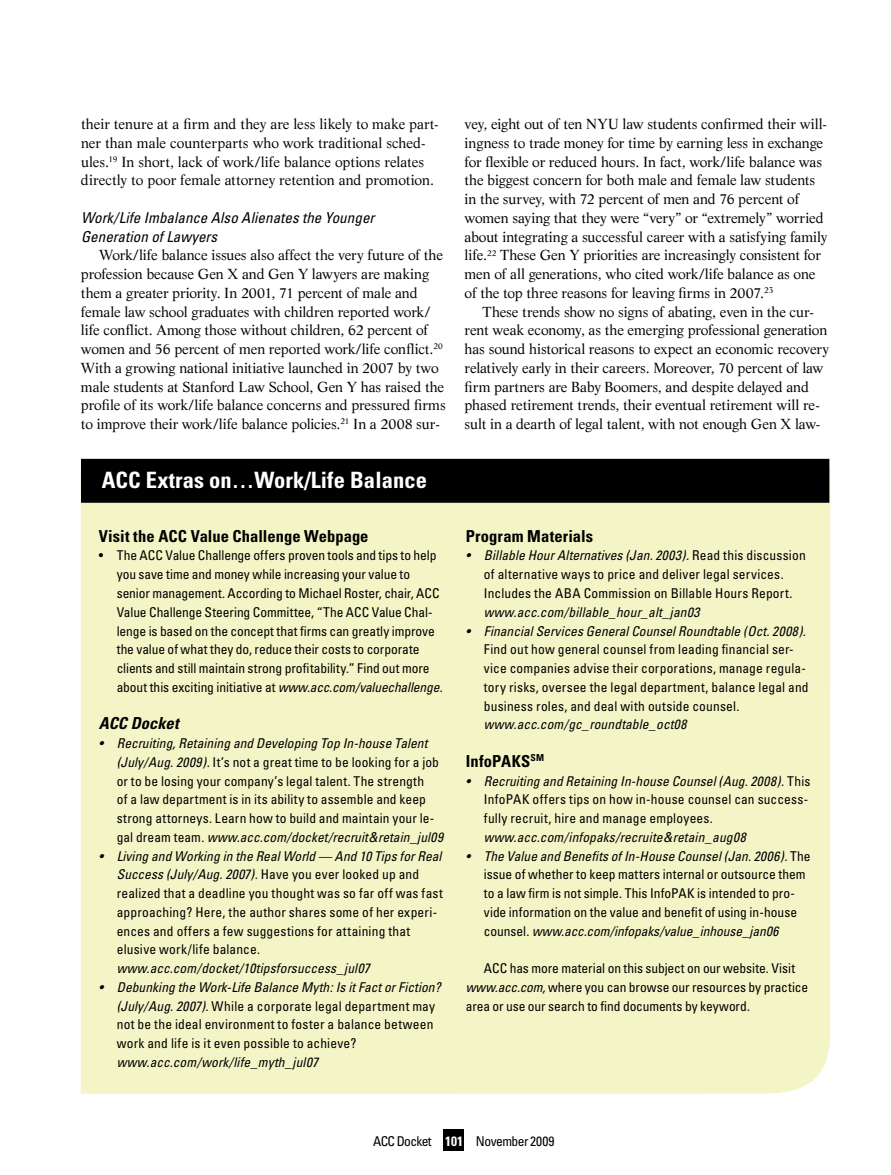
<style>
.page{position:relative;width:891px;height:1175px;background:#fff}
.page>*{position:absolute;margin:0;border:0;box-sizing:border-box;transform-origin:0 0}
.t1{font:700 condensed 22.5px "Univers";letter-spacing:.005em;color:#fff}
.t2{font:700 condensed 16.5px "Univers";letter-spacing:.005em;color:#000}
.t3{font:italic 700 condensed 16.5px "Univers";letter-spacing:.005em;color:#000}
.t4{font:italic condensed 15px/18.8px "Univers";letter-spacing:.005em;color:#000}
.t5{font:14.25px/18.8px "Life";letter-spacing:-.005em;color:#000}
.t6{font:condensed 13.5px/18.8px "Univers";letter-spacing:.01em;color:#000}
.t7{font:italic condensed 13.5px "Univers";letter-spacing:.005em;color:#000}
.t8{font:condensed 13.5px "Univers";letter-spacing:-.04em;color:#000}
.s1{font-style:italic}
.s2{font-weight:700;color:#fff}
</style>
<div class="page">
<div style="left:443px;top:1129px;width:21px;height:21px;background:#000"></div>
<div style="left:81px;top:468px;width:749px;height:626px;background:#f4f5c6"></div>
<div style="left:81px;top:459px;width:748px;height:44px;background:#000"></div>
<p class="t5" style="left:81px;top:114px;width:359px">their tenure at a firm and they are less likely to make part&shy;ner than male counterparts who work traditional sched&shy;ules.<sup>19</sup> In short, lack of work/life balance options relates directly to poor female attorney retention and promotion.</p>
<p class="t4" style="left:81px;top:208px;width:295px">Work/Life Imbalance Also Alienates the Younger<br>Generation of Lawyers</p>
<p class="t5" style="left:81px;top:246px;width:366px;text-indent:18px">Work/life balance issues also affect the very future of the profession because Gen X and Gen Y lawyers are making them a greater priority. In 2001, 71 percent of male and female law school graduates with children reported work/ life conflict. Among those without children, 62 percent of women and 56 percent of men reported work/life conflict.<sup>20<br></sup>With a growing national initiative launched in 2007 by two male students at Stanford Law School, Gen Y has raised the profile of its work/life balance concerns and pressured firms to improve their work/life balance policies.<sup>21</sup> In a 2008 sur-</p>
<h1 class="t1" style="left:102px;top:466px;width:327px">ACC Extras on…Work/Life Balance</h1>
<p class="t2" style="left:99px;top:526px;width:271px">Visit the ACC Value Challenge Webpage</p>
<p class="t6" style="left:117px;top:546px;width:327px;text-indent:-18px">• The ACC Value Challenge offers proven tools and tips to help you save time and money while increasing your value to senior management. According to Michael Roster, chair, ACC Value Challenge Steering Committee, “The ACC Value Chal&shy;lenge is based on the concept that firms can greatly improve the value of what they do, reduce their costs to corporate clients and still maintain strong profitability.” Find out more about this exciting initiative at <span class="s1">www.acc.com/valuechallenge</span>.</p>
<p class="t3" style="left:99px;top:713px;width:81px">ACC Docket</p>
<p class="t6" style="left:117px;top:733px;width:328px;text-indent:-18px"><span class="s1">• Recruiting, Retaining and Developing Top In-house Talent (July/Aug. 2009).</span> It’s not a great time to be looking for a job or to be losing your company’s legal talent. The strength<br>of a law department is in its ability to assemble and keep strong attorneys. Learn how to build and maintain your le&shy;gal dream team. <span class="s1">www.acc.com/docket/recruit&amp;retain_jul09</span></p>
<p class="t6" style="left:117px;top:846px;width:328px;text-indent:-18px"><span class="s1">• Living and Working in the Real World — And 10 Tips for Real Success (July/Aug. 2007).</span> Have you ever looked up and realized that a deadline you thought was so far off was fast approaching? Here, the author shares some of her experi&shy;ences and offers a few suggestions for attaining that elusive work/life balance.</p>
<p class="t7" style="left:117px;top:959px;width:255px">www.acc.com/docket/10tipsforsuccess_jul07</p>
<p class="t6" style="left:117px;top:977px;width:326px;text-indent:-18px"><span class="s1">• Debunking the Work-Life Balance Myth: Is it Fact or Fiction? (July/Aug. 2007).</span> While a corporate legal department may not be the ideal environment to foster a balance between work and life is it even possible to achieve?</p>
<p class="t7" style="left:117px;top:1053px;width:203px">www.acc.com/work/life_myth_jul07</p>
<p class="t5" style="left:465px;top:114px;width:364px">vey, eight out of ten NYU law students confirmed their will&shy;ingness to trade money for time by earning less in exchange for flexible or reduced hours. In fact, work/life balance was the biggest concern for both male and female law students in the survey, with 72 percent of men and 76 percent of women saying that they were “very” or “extremely” worried about integrating a successful career with a satisfying family life.<sup>22</sup> These Gen Y priorities are increasingly consistent for men of all generations, who cited work/life balance as one of the top three reasons for leaving firms in 2007.<sup>23</sup></p>
<p class="t5" style="left:465px;top:302px;width:366px;text-indent:18px">These trends show no signs of abating, even in the cur&shy;rent weak economy, as the emerging professional generation has sound historical reasons to expect an economic recovery relatively early in their careers. Moreover, 70 percent of law firm partners are Baby Boomers, and despite delayed and phased retirement trends, their eventual retirement will re&shy;sult in a dearth of legal talent, with not enough Gen X law-</p>
<p class="t2" style="left:466px;top:526px;width:129px">Program Materials</p>
<p class="t6" style="left:466px;top:546px;width:341px;text-align:center"><span class="s1">• Billable Hour Alternatives (Jan. 2003).</span> Read this discussion of alternative ways to price and deliver legal services.<br>Includes the ABA Commission on Billable Hours Report.</p>
<p class="t7" style="left:484px;top:603px;width:217px">www.acc.com/billable_hour_alt_jan03</p>
<p class="t7" style="left:466px;top:622px;width:342px">• Financial Services General Counsel Roundtable (Oct. 2008).</p>
<p class="t6" style="left:484px;top:640px;width:326px">Find out how general counsel from leading financial ser&shy;vice companies advise their corporations, manage regula&shy;tory risks, oversee the legal department, balance legal and business roles, and deal with outside counsel.</p>
<p class="t7" style="left:484px;top:716px;width:204px">www.acc.com/gc_roundtable_oct08</p>
<p class="t2" style="left:466px;top:751px;width:80px">InfoPAKS<sup>SM</sup></p>
<p class="t6" style="left:484px;top:771px;width:328px;text-indent:-18px"><span class="s1">• Recruiting and Retaining In-house Counsel (Aug. 2008).</span> This<br>InfoPAK offers tips on how in-house counsel can success&shy;fully recruit, hire and manage employees.</p>
<p class="t7" style="left:484px;top:828px;width:263px">www.acc.com/infopaks/recruite&amp;retain_aug08</p>
<p class="t6" style="left:484px;top:846px;width:328px;text-indent:-18px"><span class="s1">• The Value and Benefits of In-House Counsel (Jan. 2006).</span> The issue of whether to keep matters internal or outsource them to a law firm is not simple. This InfoPAK is intended to pro&shy;vide information on the value and benefit of using in-house counsel. <span class="s1">www.acc.com/infopaks/value_inhouse_jan06</span></p>
<p class="t6" style="left:466px;top:958px;width:344px;text-indent:18px">ACC has more material on this subject on our website. Visit <span class="s1">www.acc.com,</span> where you can browse our resources by practice area or use our search to find documents by keyword.</p>
<p class="t8" style="left:373px;top:1132px;width:183px">ACC Docket <span class="s2">101</span> November 2009</p>
</div>
